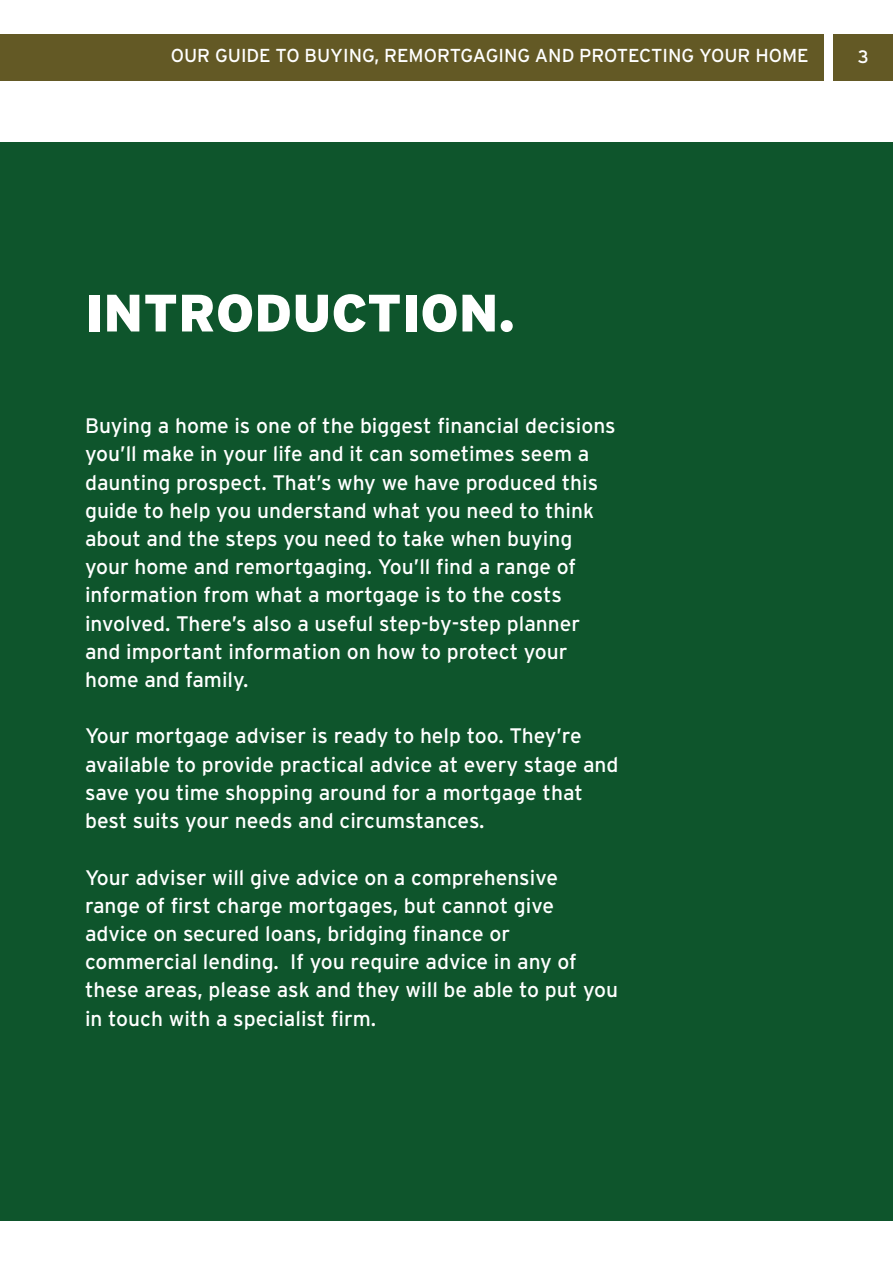
<style>
.page{position:relative;width:893px;height:1263px;background:#fff}
.page>*{position:absolute;margin:0;border:0;box-sizing:border-box;transform-origin:0 0}
.t1{font:900 52.5px "Interstate";color:#fff}
.t2{font:21px/28.2px "Interstate";color:#fff}
.t3{font:18.75px "Interstate";color:#fff}
.t4{font:18px "Interstate";color:#fff}
</style>
<div class="page">
<div style="left:0;top:34px;width:824px;height:47px;background:#635925"></div>
<div style="left:833px;top:34px;width:60px;height:47px;background:#635925"></div>
<div style="left:0;top:142px;width:893px;height:1078px;background:#0e552c"></div>
<p class="t3" style="left:171px;top:45px;width:639px">OUR GUIDE TO BUYING, REMORTGAGING AND PROTECTING YOUR HOME</p>
<p class="t4" style="left:858px;top:47px;width:13px">3</p>
<h1 class="t1" style="left:85px;top:283px;width:431px">INTRODUCTION.</h1>
<p class="t2" style="left:85px;top:412px;width:532px">Buying a home is one of the biggest financial decisions you’ll make in your life and it can sometimes seem a daunting prospect. That’s why we have produced this guide to help you understand what you need to think about and the steps you need to take when buying your home and remortgaging. You’ll find a range of information from what a mortgage is to the costs involved. There’s also a useful step-by-step planner and important information on how to protect your home and family.</p>
<p class="t2" style="left:85px;top:722px;width:535px">Your mortgage adviser is ready to help too. They’re available to provide practical advice at every stage and save you time shopping around for a mortgage that best suits your needs and circumstances.</p>
<p class="t2" style="left:85px;top:863px;width:535px">Your adviser will give advice on a comprehensive range of first charge mortgages, but cannot give advice on secured loans, bridging finance or commercial lending. If you require advice in any of these areas, please ask and they will be able to put you in touch with a specialist firm.</p>
</div>
